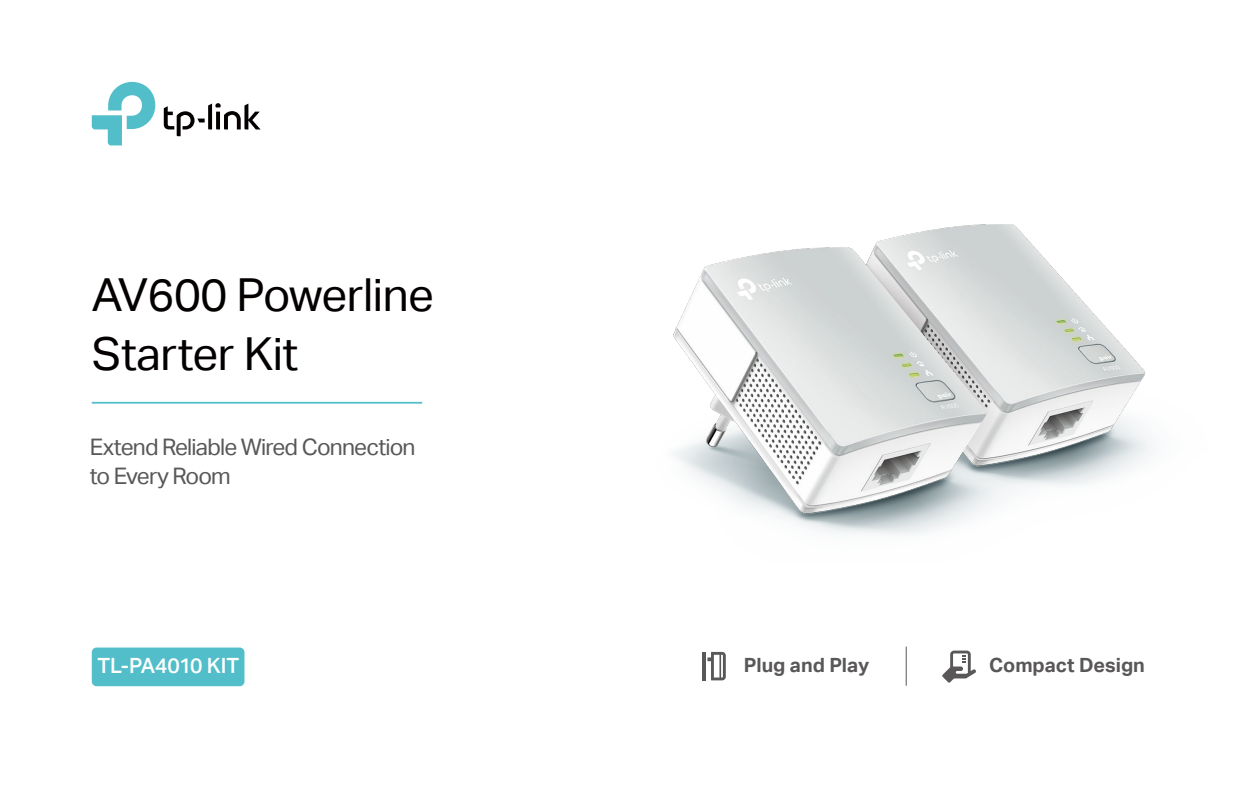
<style>
.page{position:relative;width:1260px;height:788px;background:#fff}
.page>*{position:absolute;margin:0;border:0;box-sizing:border-box;transform-origin:0 0}
.t1{font:45.5px/58.6px "TP Link Aktiv Regular";letter-spacing:-.01em;color:#040000}
.t2{font:22.75px/28.9px "TP Link Aktiv Regular";letter-spacing:-.035em;color:#595757}
.t3{font:21px "TP Link Aktiv Medium";letter-spacing:-.01em;color:#fff}
.t4{font:19.6px "TP Link Aktiv Bold";color:#595757}
</style>
<div class="page">
<div style="left:92px;top:647px;width:152px;height:39px;background:#52bec9;border-radius:5px"></div>
<svg style="left:92px;top:82px;width:63px;height:63px"></svg>
<svg style="left:164px;top:103px;width:97px;height:33px"></svg>
<hr style="left:92px;top:402px;width:330px;height:1px;background:#52bec9">
<img style="left:673px;top:225px;width:479px;height:310px">
<hr style="left:906px;top:646px;width:1px;height:39px;background:#595757">
<svg style="left:942px;top:650px;width:34px;height:33px"></svg>
<svg style="left:702px;top:651px;width:24px;height:30px"></svg>
<h1 class="t1" style="left:92px;top:266px;width:344px">AV600 Powerline<br>Starter Kit</h1>
<p class="t2" style="left:90px;top:432px;width:327px">Extend Reliable Wired Connection to Every Room</p>
<p class="t3" style="left:97px;top:653px;width:143px">TL-PA4010 KIT</p>
<p class="t4" style="left:744px;top:653px;width:127px">Plug and Play</p>
<p class="t4" style="left:989px;top:654px;width:157px">Compact Design</p>
</div>
